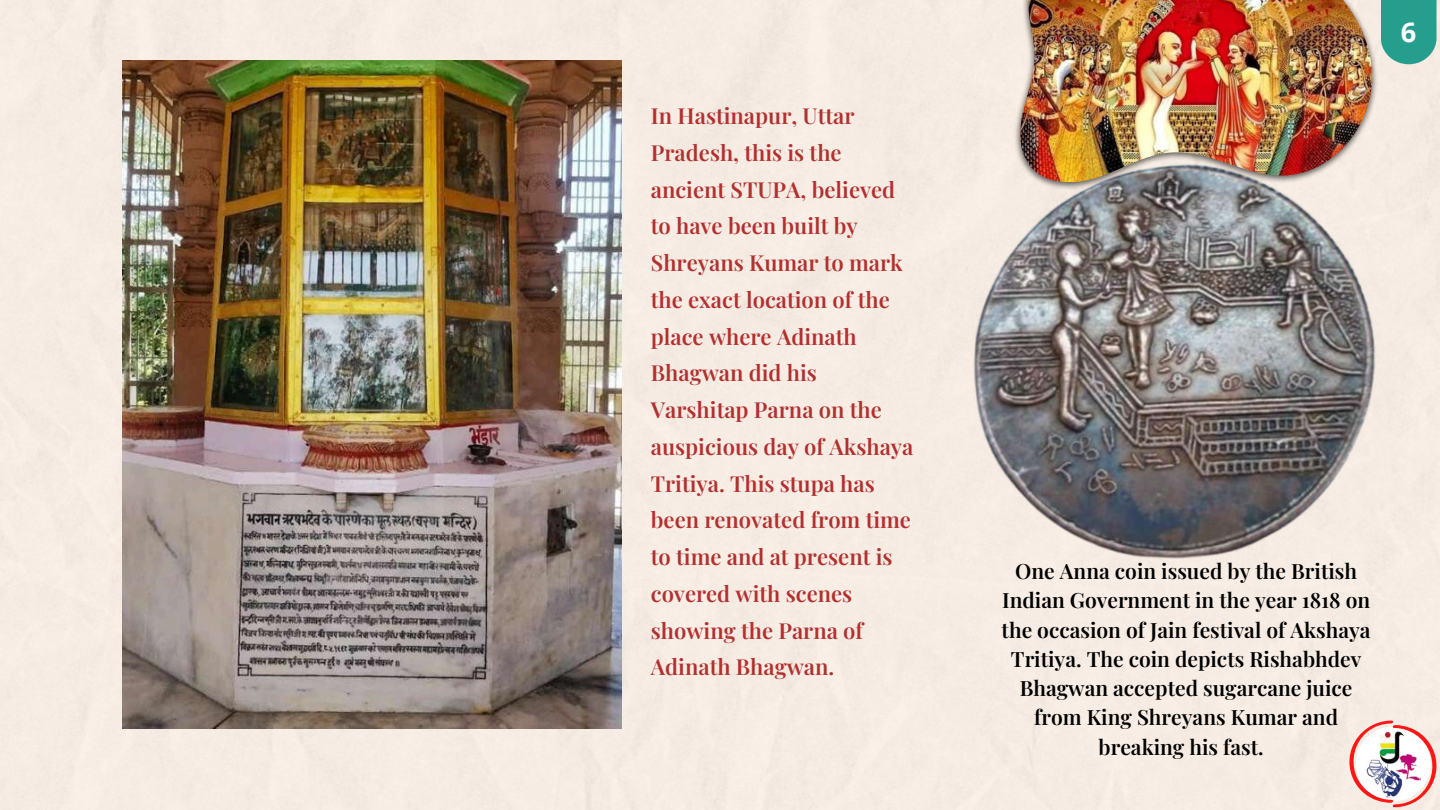
<style>
.page{position:relative;width:1440px;height:810px;background:#f6ece3}
.page>*{position:absolute;margin:0;border:0;box-sizing:border-box;transform-origin:0 0}
.t1{font:700 27.2px "Open Sans";color:#fff}
.t2{font:600 22px/36.8px "Playfair Display";color:#b23030}
.t3{font:600 21px/29.2px "Playfair Display";color:#000;text-align:center}
</style>
<div class="page">
<img style="left:123px;top:60px;width:499px;height:669px">
<img style="left:944px;top:120px;width:476px;height:491px">
<svg style="left:1349px;top:721px;width:88px;height:86px"></svg>
<img style="left:1366px;top:729px;width:54px;height:70px">
<svg style="left:1381px;top:0;width:56px;height:64px;background:#38a595"></svg>
<img style="left:1013px;top:0;width:366px;height:191px">
<img style="left:1019px;top:0;width:354px;height:182px">
<p class="t2" style="left:651px;top:97px;width:264px">In Hastinapur, Uttar<br>Pradesh, this is the ancient STUPA, believed to have been built by<br>Shreyans Kumar to mark the exact location of the place where Adinath<br>Bhagwan did his<br>Varshitap Parna on the auspicious day of Akshaya<br>Tritiya. This stupa has been renovated from time to time and at present is covered with scenes showing the Parna of<br>Adinath Bhagwan.</p>
<p class="t1" style="left:1401px;top:13px;width:17px">6</p>
<p class="t3" style="left:1002px;top:556px;width:371px">One Anna coin issued by the British<br>Indian Government in the year 1818 on the occasion of Jain festival of Akshaya<br>Tritiya. The coin depicts Rishabhdev<br>Bhagwan accepted sugarcane juice from King Shreyans Kumar and breaking his fast.</p>
</div>
